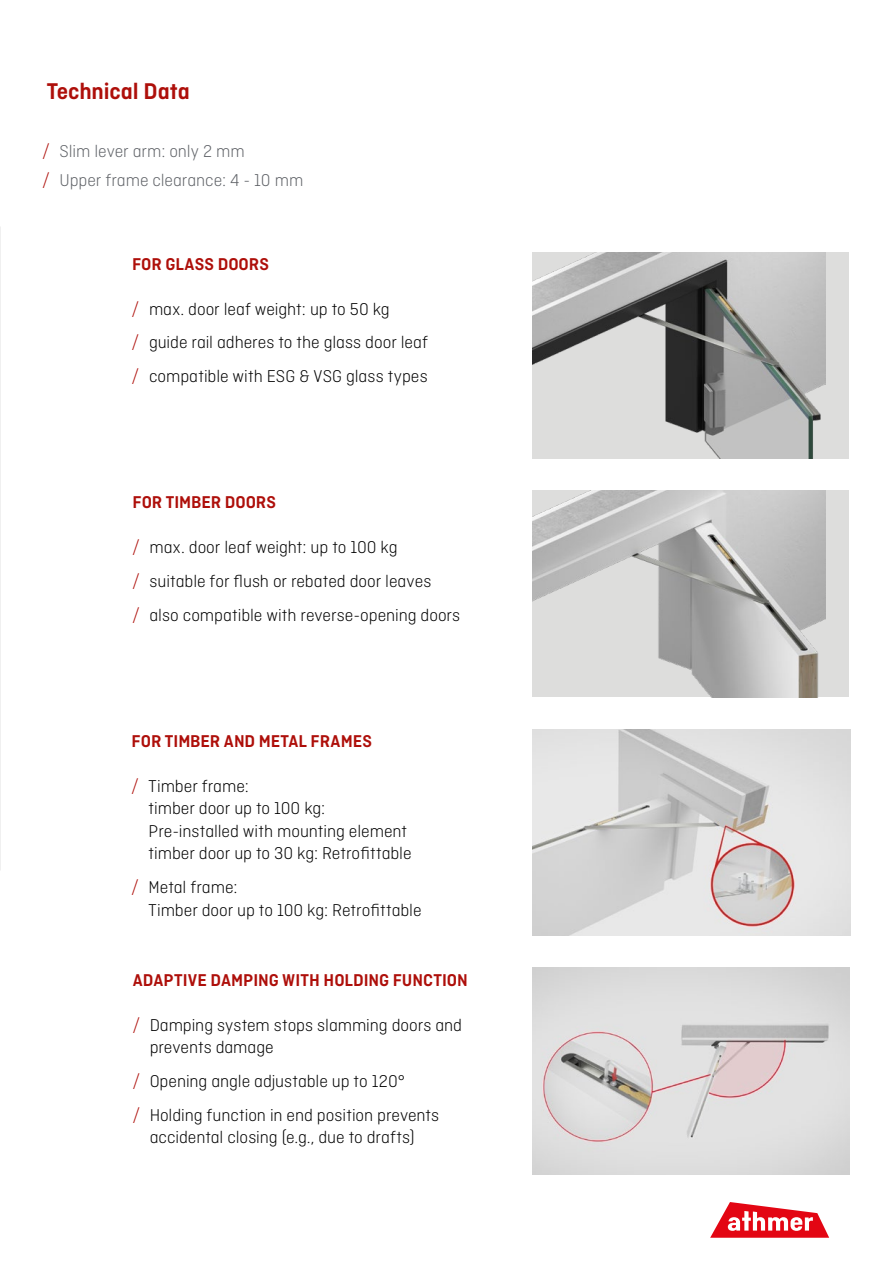
<style>
.page{position:relative;width:893px;height:1263px;background:#fff}
.page>*{position:absolute;margin:0;border:0;box-sizing:border-box;transform-origin:0 0}
.t1{font:600 24px "Ciutadella";letter-spacing:-.005em;color:#ae0f0a}
.t2{font:300 18px/33.8px "Ciutadella";letter-spacing:-.005em;color:#000}
.t3{font:600 18px "Ciutadella";color:#ae0f0a}
.t4{font:300 18px/29.2px "Ciutadella";letter-spacing:-.005em;color:#5f6267}
.s1{color:#ae0f0a}
</style>
<div class="page">
<div style="left:532px;top:252px;width:317px;height:207px;background:#dddddc"></div>
<img style="left:532px;top:252px;width:293px;height:207px">
<img style="left:532px;top:967px;width:317px;height:207px">
<img style="left:532px;top:729px;width:318px;height:207px">
<div style="left:532px;top:491px;width:317px;height:206px;background:#dddddc"></div>
<img style="left:532px;top:491px;width:293px;height:206px">
<img style="left:0;top:227px;width:1px;height:356px">
<svg style="left:710px;top:1202px;width:119px;height:36px"></svg>
<h1 class="t1" style="left:47px;top:77px;width:145px">Technical Data</h1>
<p class="t4" style="left:43px;top:136px;width:262px"><span class="s1">/</span> Slim lever arm: only 2 mm<br><span class="s1">/</span> Upper frame clearance: 4 - 10 mm</p>
<p class="t3" style="left:132px;top:254px;width:138px">FOR GLASS DOORS</p>
<p class="t2" style="left:132px;top:292px;width:297px"><span class="s1">/</span> max. door leaf weight: up to 50 kg<br><span class="s1">/</span> guide rail adheres to the glass door leaf <span class="s1">/</span> compatible with ESG &amp; VSG glass types</p>
<p class="t3" style="left:132px;top:492px;width:145px">FOR TIMBER DOORS</p>
<p class="t2" style="left:133px;top:530px;width:329px"><span class="s1">/</span> max. door leaf weight: up to 100 kg<br><span class="s1">/</span> suitable for flush or rebated door leaves<br><span class="s1">/</span> also compatible with reverse-opening doors</p>
<p class="t3" style="left:132px;top:730px;width:242px">FOR TIMBER AND METAL FRAMES</p>
<p class="t2" style="left:149px;top:775px;width:264px;line-height:22.5px;text-indent:-17px"><span class="s1">/</span> Timber frame:<br>timber door up to 100 kg:<br>Pre-installed with mounting element timber door up to 30 kg: Retrofittable</p>
<p class="t2" style="left:149px;top:876px;width:274px;line-height:22.5px;text-indent:-17px"><span class="s1">/</span> Metal frame:<br>Timber door up to 100 kg: Retrofittable</p>
<p class="t3" style="left:133px;top:969px;width:337px">ADAPTIVE DAMPING WITH HOLDING FUNCTION</p>
<p class="t2" style="left:150px;top:1014px;width:314px;line-height:22.5px;text-indent:-17px"><span class="s1">/</span> Damping system stops slamming doors and prevents damage</p>
<p class="t2" style="left:133px;top:1064px;width:308px"><span class="s1">/</span> Opening angle adjustable up to 120°<br><span class="s1">/</span> Holding function in end position prevents</p>
<p class="t2" style="left:150px;top:1120px;width:266px">accidental closing (e.g., due to drafts)</p>
</div>
